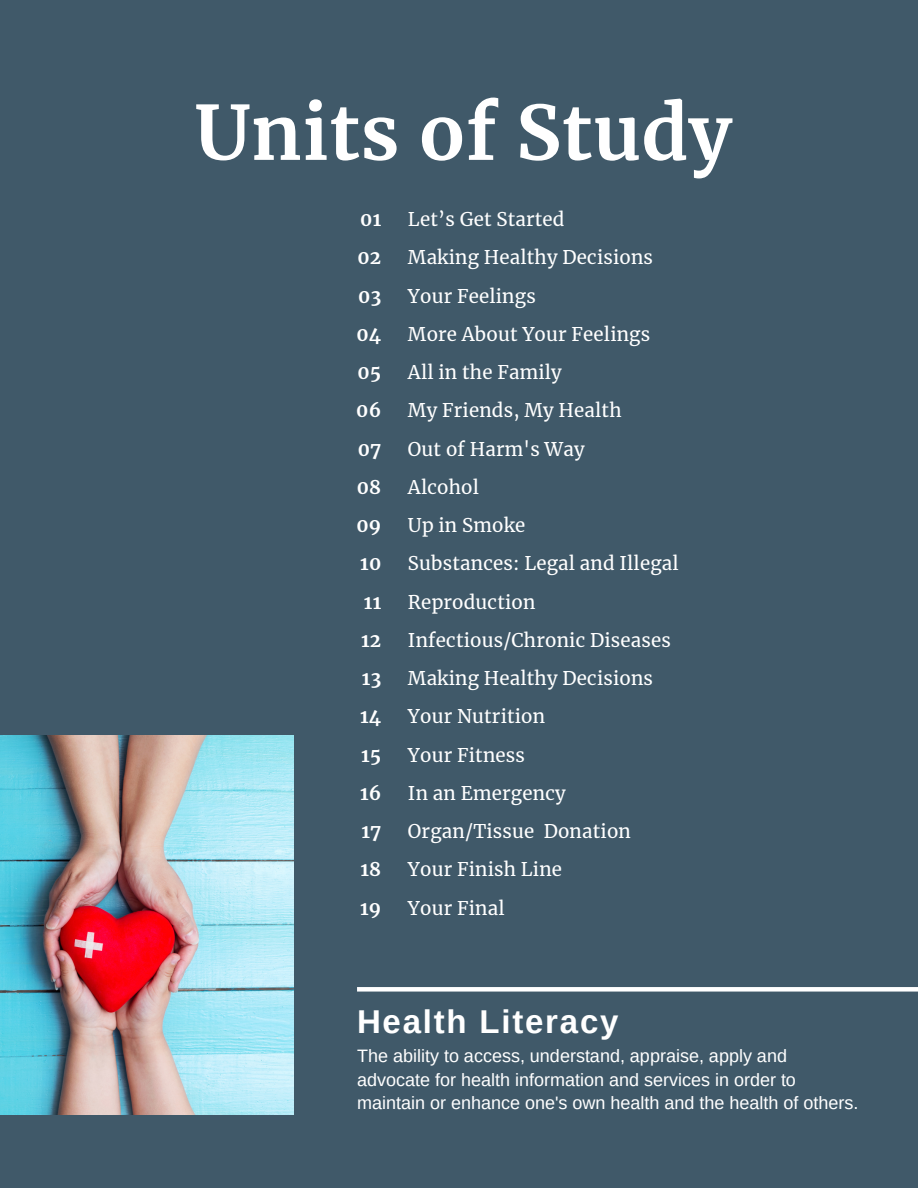
<style>
.page{position:relative;width:918px;height:1188px;background:#405969}
.page>*{position:absolute;margin:0;border:0;box-sizing:border-box;transform-origin:0 0}
.t1{font:700 74.7px "Merriweather";letter-spacing:.01em;color:#fff}
.t2{font:700 33px "Arimo";letter-spacing:.055em;color:#fff}
.t3{font:18.75px "Merriweather";letter-spacing:.01em;color:#fff}
.t4{font:700 18.75px "Merriweather";letter-spacing:.01em;color:#fff}
.t5{font:18px/23.7px "Arimo";color:#fff}
</style>
<div class="page">
<div style="left:357px;top:987px;width:561px;height:5px;background:#fff"></div>
<img style="left:0;top:735px;width:293px;height:379px">
<p class="t1" style="left:195px;top:86px;width:538px">Units of Study</p>
<p class="t4" style="left:360px;top:208px;width:23px">01</p>
<p class="t4" style="left:358px;top:246px;width:25px">02</p>
<p class="t4" style="left:358px;top:284px;width:25px">03</p>
<p class="t4" style="left:357px;top:322px;width:26px">04</p>
<p class="t4" style="left:357px;top:361px;width:25px">05</p>
<p class="t4" style="left:356px;top:399px;width:26px">06</p>
<p class="t4" style="left:358px;top:437px;width:25px">07</p>
<p class="t4" style="left:357px;top:475px;width:26px">08</p>
<p class="t4" style="left:357px;top:514px;width:26px">09</p>
<p class="t4" style="left:360px;top:552px;width:23px">10</p>
<p class="t4" style="left:364px;top:590px;width:19px">11</p>
<p class="t4" style="left:361px;top:628px;width:22px">12</p>
<p class="t4" style="left:362px;top:667px;width:21px">13</p>
<p class="t4" style="left:360px;top:705px;width:23px">14</p>
<p class="t4" style="left:361px;top:743px;width:22px">15</p>
<p class="t4" style="left:360px;top:781px;width:23px">16</p>
<p class="t4" style="left:361px;top:820px;width:21px">17</p>
<p class="t4" style="left:361px;top:858px;width:22px">18</p>
<p class="t4" style="left:360px;top:896px;width:23px">19</p>
<p class="t3" style="left:408px;top:208px;width:158px">Let’s Get Started</p>
<p class="t3" style="left:408px;top:246px;width:247px">Making Healthy Decisions</p>
<p class="t3" style="left:408px;top:284px;width:129px">Your Feelings</p>
<p class="t3" style="left:408px;top:322px;width:244px">More About Your Feelings</p>
<p class="t3" style="left:408px;top:361px;width:155px">All in the Family</p>
<p class="t3" style="left:408px;top:399px;width:215px">My Friends, My Health</p>
<p class="t3" style="left:408px;top:437px;width:178px">Out of Harm's Way</p>
<p class="t3" style="left:408px;top:475px;width:73px">Alcohol</p>
<p class="t3" style="left:408px;top:514px;width:119px">Up in Smoke</p>
<p class="t3" style="left:408px;top:552px;width:272px">Substances: Legal and Illegal</p>
<p class="t3" style="left:408px;top:590px;width:129px">Reproduction</p>
<p class="t3" style="left:408px;top:628px;width:264px">Infectious/Chronic Diseases</p>
<p class="t3" style="left:408px;top:667px;width:247px">Making Healthy Decisions</p>
<p class="t3" style="left:408px;top:705px;width:139px">Your Nutrition</p>
<p class="t3" style="left:408px;top:743px;width:118px">Your Fitness</p>
<p class="t3" style="left:408px;top:781px;width:159px">In an Emergency</p>
<p class="t3" style="left:408px;top:820px;width:224px">Organ/Tissue Donation</p>
<p class="t3" style="left:408px;top:858px;width:156px">Your Finish Line</p>
<p class="t3" style="left:408px;top:896px;width:98px">Your Final</p>
<p class="t2" style="left:357px;top:1003px;width:263px">Health Literacy</p>
<p class="t5" style="left:357px;top:1044px;width:503px">The ability to access, understand, appraise, apply and advocate for health information and services in order to maintain or enhance one's own health and the health of others.</p>
</div>
